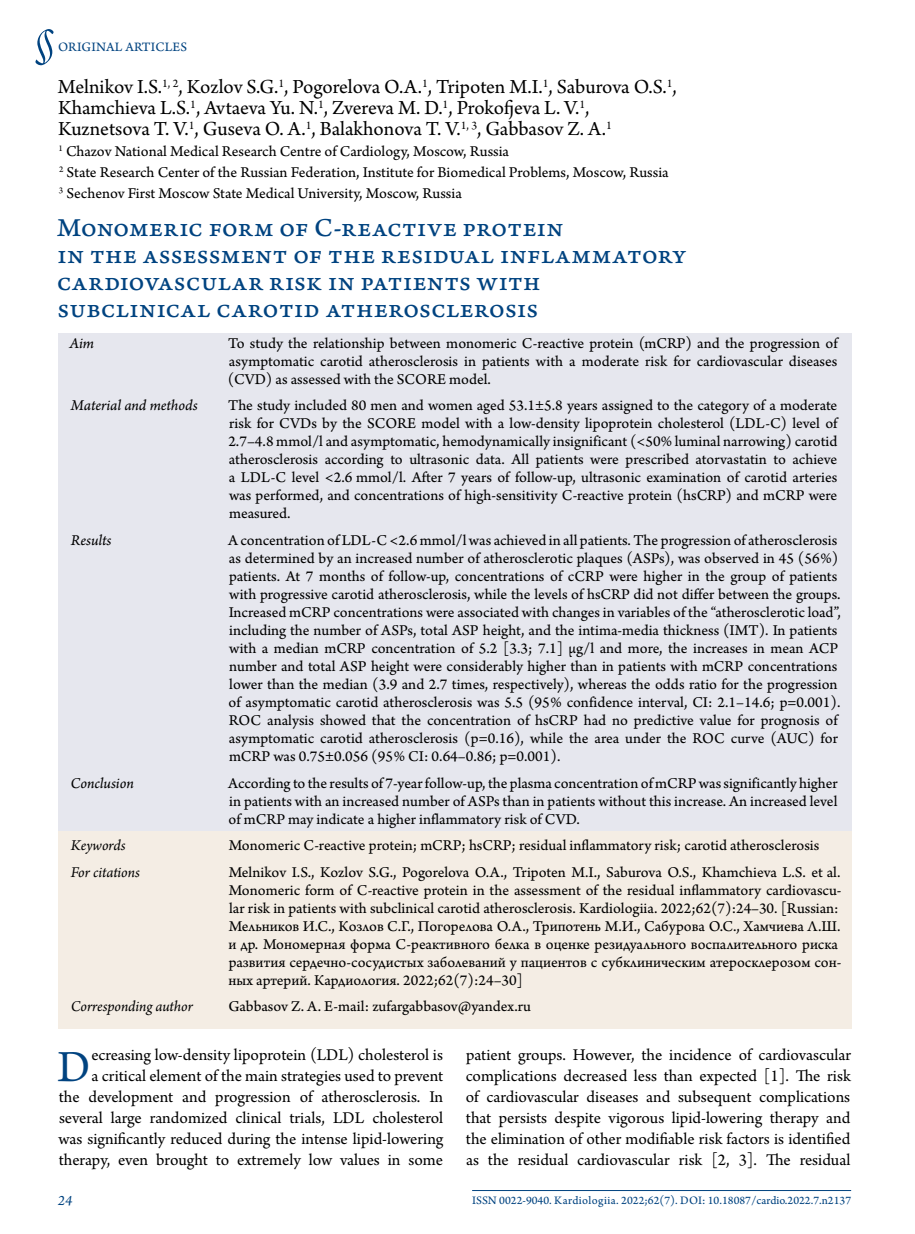
<style>
.page{position:relative;width:915px;height:1234px;background:#fff}
.page>*{position:absolute;margin:0;border:0;box-sizing:border-box;transform-origin:0 0}
.t1{font:54px "Arno Pro Light Italic Display";color:#004380}
.t2{font:46.8px "Arno Pro";color:#004380}
.t3{font:27px/27px "Arno Pro Caption";letter-spacing:.015em;color:#004380}
.t4{font:21px/21px "Arno Pro";letter-spacing:-.005em;color:#000}
.t5{font:17.25px/21px "Arno Pro";color:#000;text-align:right}
.t6{font:15.75px/18px "Arno Pro Sm Text";color:#000}
.t7{font:italic 15.75px "Arno Pro";letter-spacing:-.005em;color:#000}
.t8{font:15.75px "Arno Pro Italic Sm Text";letter-spacing:-.005em;color:#000}
.t9{font:15px "Arno Pro Italic Sm Text";color:#004380}
.t10{font:13.5px "Arno Pro Sm Text";letter-spacing:.01em;color:#004380}
.t11{font:12px "Arno Pro Sm Text";color:#004380}
</style>
<div class="page">
<hr style="left:472px;top:1189px;width:378px;height:1px;background:#004380">
<div style="left:58px;top:333px;width:792px;height:68px;background:#e6e7ee"></div>
<div style="left:58px;top:395px;width:792px;height:141px;background:#e6e7ee"></div>
<div style="left:58px;top:530px;width:792px;height:248px;background:#e6e7ee"></div>
<div style="left:58px;top:772px;width:792px;height:69px;background:#e6e7ee"></div>
<div style="left:58px;top:830px;width:792px;height:37px;background:#f4ede4"></div>
<div style="left:58px;top:861px;width:792px;height:141px;background:#f4ede4"></div>
<div style="left:58px;top:996px;width:792px;height:32px;background:#f4ede4"></div>
<h1 class="t1" style="left:35px;top:12px;width:22px">§</h1>
<p class="t10" style="left:58px;top:39px;width:130px">ORIGINAL ARTICLES</p>
<h3 class="t4" style="left:58px;top:77px;width:620px">Melnikov I.S.<sup>1,</sup> <sup>2</sup>, Kozlov S.G.<sup>1</sup>, Pogorelova O.A.<sup>1</sup>, Tripoten M.I.<sup>1</sup>, Saburova O.S.<sup>1</sup>,<br>Khamchieva L.S.<sup>1</sup>, Avtaeva Yu. N.<sup>1</sup>, Zvereva M. D.<sup>1</sup>, Prokofjeva L. V.<sup>1</sup>,<br>Kuznetsova T. V.<sup>1</sup>, Guseva O. A.<sup>1</sup>, Balakhonova T. V.<sup>1,</sup> <sup>3</sup>, Gabbasov Z. A.<sup>1</sup></h3>
<p class="t6" style="left:58px;top:142px;width:611px;line-height:21px"><sup>1</sup> Chazov National Medical Research Centre of Cardiology, Moscow, Russia<br><sup>2</sup> State Research Center of the Russian Federation, Institute for Biomedical Problems, Moscow, Russia<br><sup>3</sup> Sechenov First Moscow State Medical University, Moscow, Russia</p>
<h3 class="t3" style="left:57px;top:215px;width:631px">Monomeric form of C-reactive protein<br>in the assessment of the residual inflammatory cardiovascular risk in patients with subclinical carotid atherosclerosis</h3>
<p class="t8" style="left:69px;top:334px;width:26px">Aim</p>
<p class="t6" style="left:228px;top:335px;width:611px;text-align:justify">To study the relationship between monomeric C-reactive protein (mCRP) and the progression of asymptomatic carotid atherosclerosis in patients with a moderate risk for cardiovascular diseases (CVD) as assessed with the SCORE model.</p>
<p class="t8" style="left:71px;top:396px;width:128px">Material and methods</p>
<p class="t6" style="left:228px;top:397px;width:610px;text-align:justify">The study included 80 men and women aged 53.1±5.8 years assigned to the category of a moderate risk for CVDs by the SCORE model with a low-density lipoprotein cholesterol (LDL-C) level of 2.7–4.8 mmol/l and asymptomatic, hemodynamically insignificant (&lt;50% luminal narrowing) carotid atherosclerosis according to ultrasonic data. All patients were prescribed atorvastatin to achieve a LDL-C level &lt;2.6 mmol/l. After 7 years of follow-up, ultrasonic examination of carotid arteries was performed, and concentrations of high-sensitivity C-reactive protein (hsCRP) and mCRP were measured.</p>
<p class="t8" style="left:71px;top:531px;width:42px">Results</p>
<p class="t6" style="left:228px;top:532px;width:614px">A concentration of LDL-C &lt;2.6 mmol/l was achieved in all patients. The progression of atherosclerosis as determined by an increased number of atherosclerotic plaques (ASPs), was observed in 45 (56%) patients. At 7 months of follow-up, concentrations of cCRP were higher in the group of patients with progressive carotid atherosclerosis, while the levels of hsCRP did not differ between the groups.<br>Increased mCRP concentrations were associated with changes in variables of the “atherosclerotic load”, including the number of ASPs, total ASP height, and the intima-media thickness (IMT). In patients with a median mCRP concentration of 5.2 [3.3; 7.1] µg/l and more, the increases in mean ACP number and total ASP height were considerably higher than in patients with mCRP concentrations lower than the median (3.9 and 2.7 times, respectively), whereas the odds ratio for the progression of asymptomatic carotid atherosclerosis was 5.5 (95% confidence interval, CI: 2.1–14.6; p=0.001).<br>ROC analysis showed that the concentration of hsCRP had no predictive value for prognosis of asymptomatic carotid atherosclerosis (p=0.16), while the area under the ROC curve (AUC) for mCRP was 0.75±0.056 (95% CI: 0.64–0.86; p=0.001).</p>
<p class="t8" style="left:70px;top:773px;width:65px">Conclusion</p>
<p class="t6" style="left:228px;top:774px;width:611px;text-align:justify">According to the results of 7-year follow-up, the plasma concentration of mCRP was significantly higher in patients with an increased number of ASPs than in patients without this increase. An increased level of mCRP may indicate a higher inflammatory risk of CVD.</p>
<p class="t7" style="left:71px;top:836px;width:56px">Keywords</p>
<p class="t6" style="left:229px;top:837px;width:592px">Monomeric C-reactive protein; mCRP; hsCRP; residual inflammatory risk; carotid atherosclerosis</p>
<p class="t7" style="left:71px;top:862px;width:70px">For citations</p>
<p class="t6" style="left:228px;top:863px;width:614px">Melnikov I.S., Kozlov S.G., Pogorelova O.A., Tripoten M.I., Saburova O.S., Khamchieva L.S. et al.<br>Monomeric form of C-reactive protein in the assessment of the residual inflammatory cardiovascu&shy;lar risk in patients with subclinical carotid atherosclerosis. Kardiologiia. 2022;62(7):24–30. [Russian:<br>Мельников И.С., Козлов С.Г., Погорелова О.А., Трипотень М.И., Сабурова О.С., Хамчиева Л.Ш. и др. Мономерная форма С-реактивного белка в оценке резидуального воспалительного риска развития сердечно-сосудистых заболеваний у пациентов с субклиническим атеросклерозом сон&shy;ных артерий. Кардиология. 2022;62(7):24–30]</p>
<p class="t7" style="left:71px;top:997px;width:124px">Corresponding author</p>
<p class="t6" style="left:228px;top:998px;width:304px">Gabbasov Z. A. E-mail: zufargabbasov@yandex.ru</p>
<h2 class="t2" style="left:57px;top:1039px;width:35px">D</h2>
<p class="t5" style="left:59px;top:1044px;width:386px">ecreasing low-density lipoprotein (LDL) cholesterol is<br>a critical element of the main strategies used to prevent<br>the development and progression of atherosclerosis. In several large randomized clinical trials, LDL cholesterol was significantly reduced during the intense lipid-lowering therapy, even brought to extremely low values in some</p>
<p class="t5" style="left:465px;top:1044px;width:386px;text-align:justify">patient groups. However, the incidence of cardiovascular complications decreased less than expected [1]. The risk of cardiovascular diseases and subsequent complications that persists despite vigorous lipid-lowering therapy and the elimination of other modifiable risk factors is identified as the residual cardiovascular risk [2, 3]. The residual</p>
<p class="t9" style="left:58px;top:1190px;width:16px">24</p>
<p class="t11" style="left:472px;top:1192px;width:380px">ISSN 0022-9040. Kardiologiia. 2022;62(7). DOI: 10.18087/cardio.2022.7.n2137</p>
</div>
